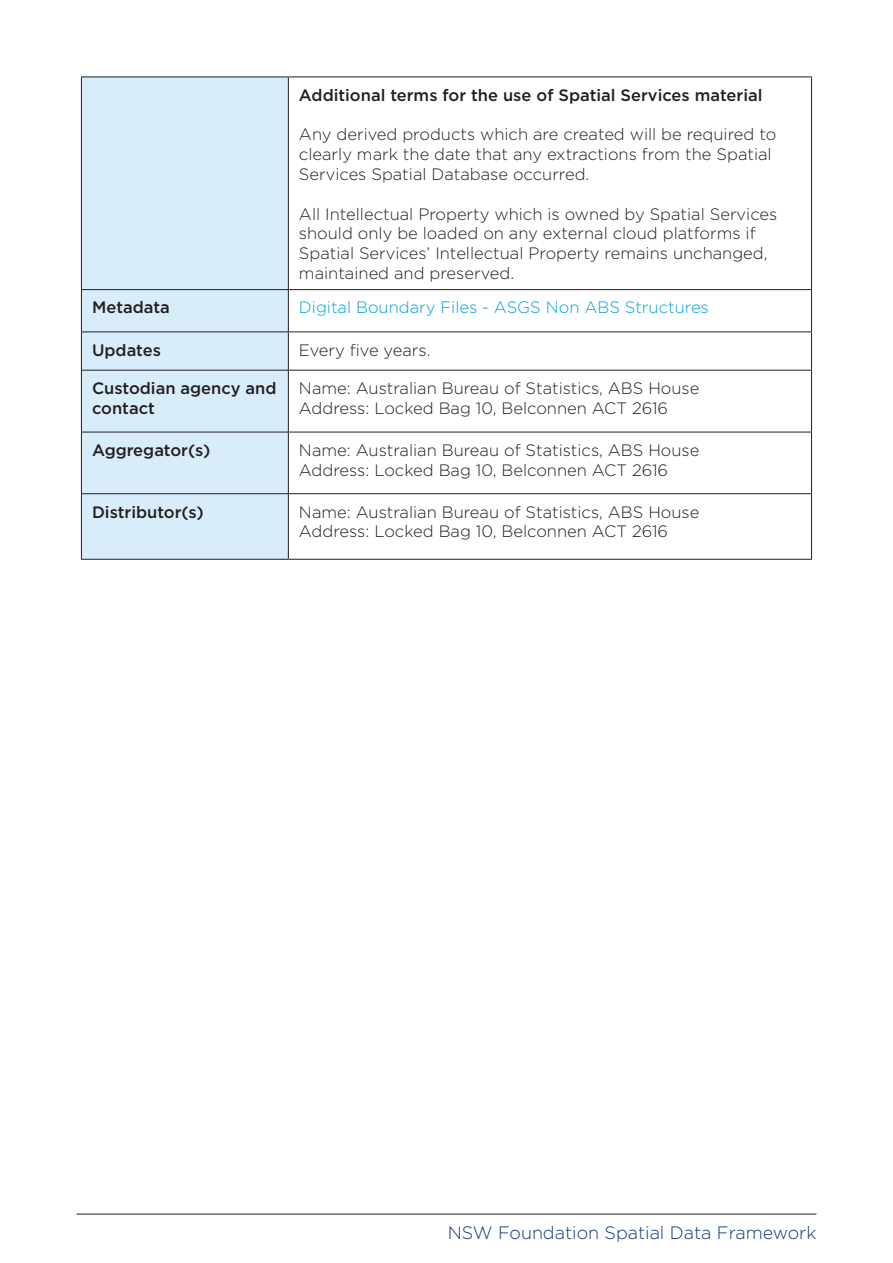
<style>
.page{position:relative;width:893px;height:1263px;background:#fff}
.page>*{position:absolute;margin:0;border:0;box-sizing:border-box;transform-origin:0 0}
.t1{font:300 18px "Gotham";color:#113880}
.Basic{font:300 16.5px/19.8px "Gotham";color:#231f20}
.Basic-2{font:500 16.5px/19.8px "Gotham";color:#231f20}
.Basic-3{font:300 16.5px "Gotham";color:#00a2df}
</style>
<div class="page">
<hr style="left:77px;top:1214px;width:739px;height:1px;background:#231f20">
<div style="left:82px;top:78px;width:206px;height:481px;background:#d8ecf9"></div>
<hr style="left:81px;top:77px;width:207px;height:1px;background:#231f20">
<hr style="left:81px;top:77px;width:1px;height:212px;background:#231f20">
<hr style="left:288px;top:77px;width:524px;height:1px;background:#231f20">
<hr style="left:288px;top:77px;width:1px;height:212px;background:#231f20">
<hr style="left:811px;top:77px;width:1px;height:212px;background:#231f20">
<hr style="left:81px;top:289px;width:207px;height:1px;background:#231f20">
<hr style="left:81px;top:290px;width:1px;height:41px;background:#231f20">
<hr style="left:288px;top:289px;width:524px;height:1px;background:#231f20">
<hr style="left:288px;top:290px;width:1px;height:41px;background:#231f20">
<hr style="left:811px;top:290px;width:1px;height:41px;background:#231f20">
<hr style="left:81px;top:331px;width:207px;height:1px;background:#231f20">
<hr style="left:81px;top:332px;width:1px;height:38px;background:#231f20">
<hr style="left:288px;top:331px;width:524px;height:1px;background:#231f20">
<hr style="left:288px;top:332px;width:1px;height:38px;background:#231f20">
<hr style="left:811px;top:332px;width:1px;height:38px;background:#231f20">
<hr style="left:81px;top:370px;width:207px;height:1px;background:#231f20">
<hr style="left:81px;top:371px;width:1px;height:61px;background:#231f20">
<hr style="left:288px;top:370px;width:524px;height:1px;background:#231f20">
<hr style="left:288px;top:371px;width:1px;height:61px;background:#231f20">
<hr style="left:811px;top:371px;width:1px;height:61px;background:#231f20">
<hr style="left:81px;top:432px;width:207px;height:1px;background:#231f20">
<hr style="left:81px;top:432px;width:1px;height:61px;background:#231f20">
<hr style="left:288px;top:432px;width:524px;height:1px;background:#231f20">
<hr style="left:288px;top:432px;width:1px;height:61px;background:#231f20">
<hr style="left:811px;top:432px;width:1px;height:61px;background:#231f20">
<hr style="left:81px;top:493px;width:207px;height:1px;background:#231f20">
<hr style="left:81px;top:494px;width:1px;height:65px;background:#231f20">
<hr style="left:288px;top:493px;width:524px;height:1px;background:#231f20">
<hr style="left:288px;top:494px;width:1px;height:65px;background:#231f20">
<hr style="left:811px;top:494px;width:1px;height:65px;background:#231f20">
<hr style="left:81px;top:559px;width:207px;height:1px;background:#231f20">
<hr style="left:288px;top:559px;width:524px;height:1px;background:#231f20">
<p class="Basic-2" style="left:299px;top:85px;width:465px">Additional terms for the use of Spatial Services material</p>
<p class="Basic" style="left:299px;top:124px;width:479px">Any derived products which are created will be required to clearly mark the date that any extractions from the Spatial<br>Services Spatial Database occurred.</p>
<p class="Basic" style="left:299px;top:203px;width:480px">All Intellectual Property which is owned by Spatial Services should only be loaded on any external cloud platforms if Spatial Services’ Intellectual Property remains unchanged, maintained and preserved.</p>
<p class="Basic-2" style="left:92px;top:297px;width:79px">Metadata</p>
<p class="Basic-3" style="left:299px;top:297px;width:411px">Digital Boundary Files - ASGS Non ABS Structures</p>
<p class="Basic-2" style="left:92px;top:340px;width:70px">Updates</p>
<p class="Basic" style="left:299px;top:340px;width:133px">Every five years.</p>
<p class="Basic-2" style="left:92px;top:378px;width:186px">Custodian agency and contact</p>
<p class="Basic" style="left:299px;top:378px;width:402px">Name: Australian Bureau of Statistics, ABS House</p>
<p class="Basic" style="left:299px;top:398px;width:371px">Address: Locked Bag 10, Belconnen ACT 2616</p>
<p class="Basic-2" style="left:92px;top:440px;width:120px">Aggregator(s)</p>
<p class="Basic" style="left:299px;top:440px;width:402px">Name: Australian Bureau of Statistics, ABS House</p>
<p class="Basic" style="left:299px;top:459px;width:371px">Address: Locked Bag 10, Belconnen ACT 2616</p>
<p class="Basic-2" style="left:92px;top:502px;width:113px">Distributor(s)</p>
<p class="Basic" style="left:299px;top:501px;width:402px">Name: Australian Bureau of Statistics, ABS House</p>
<p class="Basic" style="left:299px;top:521px;width:371px">Address: Locked Bag 10, Belconnen ACT 2616</p>
<p class="t1" style="left:448px;top:1221px;width:370px">NSW Foundation Spatial Data Framework</p>
</div>
